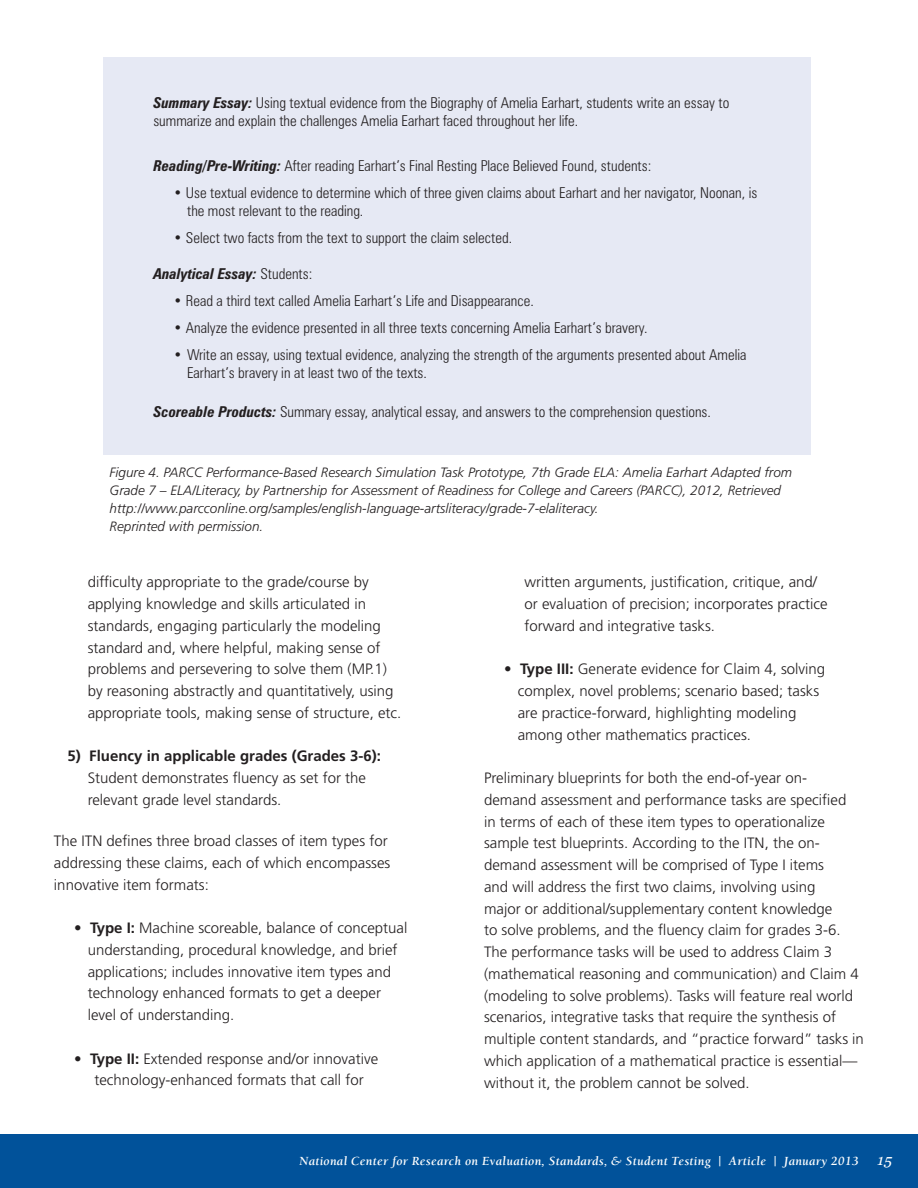
<style>
.page{position:relative;width:918px;height:1188px;background:#fff}
.page>*{position:absolute;margin:0;border:0;box-sizing:border-box;transform-origin:0 0}
.t1{font:300 15px/21.8px "Frutiger LT Std";color:#231f20}
.t2{font:300 condensed 15px/18px "Zurich BT";color:#231f20}
.t3{font:700 15px "Frutiger LT Std";color:#231f20}
.t4{font:italic 700 condensed 15px "Zurich BT";color:#231f20}
.t5{font:italic 15px "Georgia";color:#fff}
.t6{font:italic 300 13.5px/18px "Frutiger LT Std";color:#231f20}
.t7{font:italic 700 12.75px "Berkeley";letter-spacing:.025em;color:#fff}
.s1{font-weight:700;font-style:italic}
.s2{font-weight:300;font-style:normal}
.s3{font-weight:700}
</style>
<div class="page">
<div style="left:0;top:1134px;width:918px;height:54px;background:#01529a"></div>
<div style="left:104px;top:57px;width:707px;height:398px;background:#e6e9f4"></div>
<p class="t2" style="left:153px;top:93px;width:578px"><span class="s1">Summary Essay:</span> Using textual evidence from the Biography of Amelia Earhart, students write an essay to summarize and explain the challenges Amelia Earhart faced throughout her life.</p>
<p class="t2" style="left:153px;top:156px;width:500px"><span class="s1">Reading/Pre-Writing:</span> After reading Earhart’s Final Resting Place Believed Found, students:</p>
<p class="t2" style="left:187px;top:183px;width:572px;text-indent:-14px">• Use textual evidence to determine which of three given claims about Earhart and her navigator, Noonan, is the most relevant to the reading.</p>
<p class="t2" style="left:174px;top:228px;width:340px">• Select two facts from the text to support the claim selected.</p>
<p class="t4" style="left:153px;top:264px;width:161px">Analytical Essay: <span class="s2">Students:</span></p>
<p class="t2" style="left:174px;top:291px;width:362px">• Read a third text called Amelia Earhart’s Life and Disappearance.</p>
<p class="t2" style="left:174px;top:318px;width:475px">• Analyze the evidence presented in all three texts concerning Amelia Earhart’s bravery.</p>
<p class="t2" style="left:187px;top:345px;width:561px;text-indent:-14px">• Write an essay, using textual evidence, analyzing the strength of the arguments presented about Amelia<br>Earhart’s bravery in at least two of the texts.</p>
<p class="t2" style="left:153px;top:402px;width:559px"><span class="s1">Scoreable Products:</span> Summary essay, analytical essay, and answers to the comprehension questions.</p>
<p class="t6" style="left:110px;top:464px;width:684px">Figure 4. PARCC Performance-Based Research Simulation Task Prototype, 7th Grade ELA: Amelia Earhart Adapted from Grade 7 – ELA/Literacy, by Partnership for Assessment of Readiness for College and Careers (PARCC), 2012, Retrieved http://www.parcconline.org/samples/english-language-artsliteracy/grade-7-elaliteracy.<br>Reprinted with permission.</p>
<p class="t1" style="left:88px;top:571px;width:315px">difficulty appropriate to the grade/course by applying knowledge and skills articulated in standards, engaging particularly the modeling standard and, where helpful, making sense of problems and persevering to solve them (MP.1) by reasoning abstractly and quantitatively, using appropriate tools, making sense of structure, etc.</p>
<p class="t3" style="left:67px;top:747px;width:315px">5) Fluency in applicable grades (Grades 3-6):</p>
<p class="t1" style="left:88px;top:767px;width:280px">Student demonstrates fluency as set for the relevant grade level standards.</p>
<p class="t1" style="left:54px;top:830px;width:338px">The ITN defines three broad classes of item types for addressing these claims, each of which encompasses innovative item formats:</p>
<p class="t1" style="left:88px;top:917px;width:321px;text-indent:-14px">• <span class="s3">Type I:</span> Machine scoreable, balance of conceptual understanding, procedural knowledge, and brief applications; includes innovative item types and technology enhanced formats to get a deeper level of understanding.</p>
<p class="t1" style="left:74px;top:1048px;width:305px;text-align:center">• <span class="s3">Type II:</span> Extended response and/or innovative technology-enhanced formats that call for</p>
<p class="t1" style="left:525px;top:571px;width:305px">written arguments, justification, critique, and/ or evaluation of precision; incorporates practice forward and integrative tasks.</p>
<p class="t1" style="left:518px;top:658px;width:309px;text-indent:-14px">• <span class="s3">Type III:</span> Generate evidence for Claim 4, solving complex, novel problems; scenario based; tasks are practice-forward, highlighting modeling among other mathematics practices.</p>
<p class="t1" style="left:484px;top:767px;width:381px">Preliminary blueprints for both the end-of-year on-<br>demand assessment and performance tasks are specified<br>in terms of each of these item types to operationalize sample test blueprints. According to the ITN, the on&shy;demand assessment will be comprised of Type I items<br>and will address the first two claims, involving using<br>major or additional/supplementary content knowledge<br>to solve problems, and the fluency claim for grades 3-6.<br>The performance tasks will be used to address Claim 3 (mathematical reasoning and communication) and Claim 4 (modeling to solve problems). Tasks will feature real world scenarios, integrative tasks that require the synthesis of multiple content standards, and “practice forward” tasks in which application of a mathematical practice is essential— without it, the problem cannot be solved.</p>
<p class="t7" style="left:299px;top:1154px;width:561px">National Center for Research on Evaluation, Standards, &amp; Student Testing | Article | January 2013</p>
<p class="t5" style="left:878px;top:1151px;width:16px">15</p>
</div>
